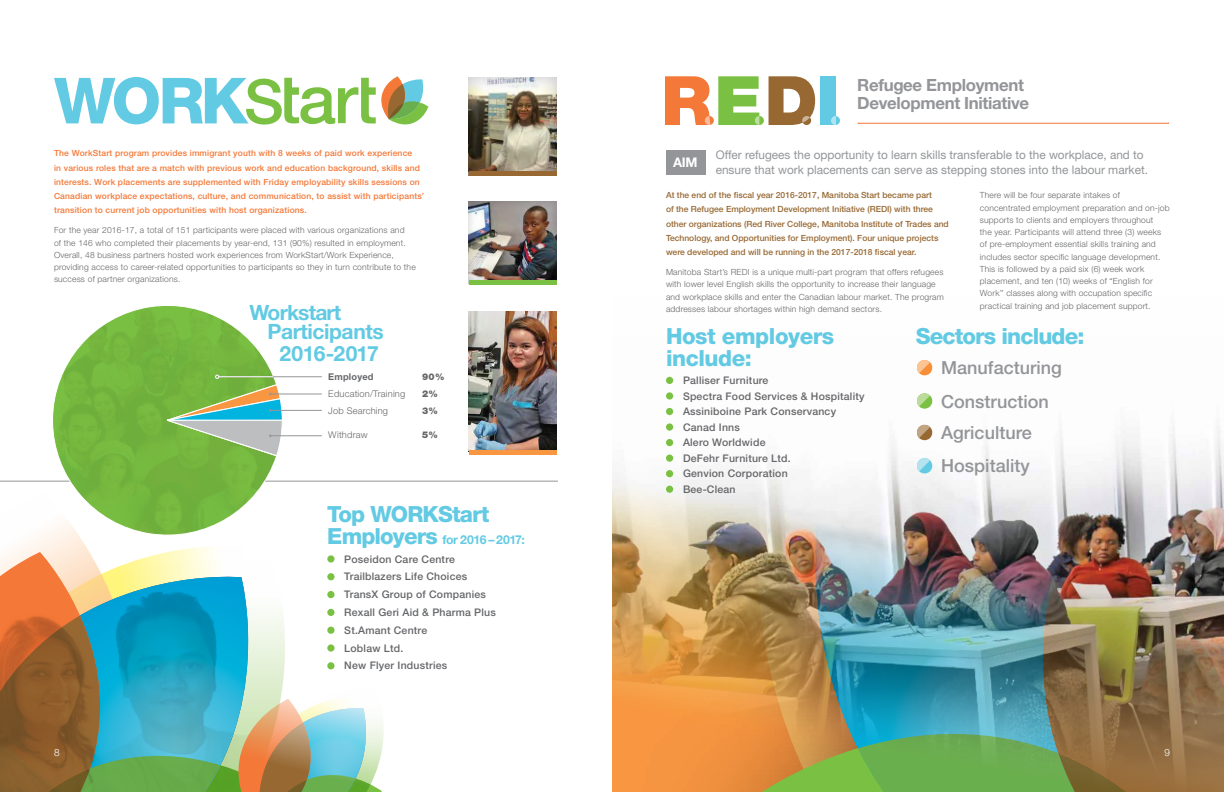
<style>
.page{position:relative;width:1224px;height:792px;background:#fff}
.page>*{position:absolute;margin:0;border:0;box-sizing:border-box;transform-origin:0 0}
.t1{font:800 22.3px "Helvetica Neue";letter-spacing:-.04em;color:#62cae3}
.t2{font:800 22.3px/22.1px "Helvetica Neue";letter-spacing:-.02em;color:#62cae3}
.t3{font:700 21.1px/19.8px "Helvetica Neue";letter-spacing:-.02em;color:#62cae3}
.t4{font:500 18.1px/33.3px "Helvetica Neue";color:#939598}
.t5{font:700 16.9px/17.9px "Helvetica Neue";letter-spacing:-.02em;color:#939598}
.t6{font:700 13.3px "Helvetica Neue";color:#fff}
.t7{font:700 12.3px "Helvetica Neue";letter-spacing:-.04em;color:#62cae3}
.t8{font:11.9px/15.2px "Helvetica Neue";color:#939598}
.t9{font:500 10.5px/15.5px "Helvetica Neue";letter-spacing:.02em;color:#656669}
.t10{font:300 10px "Helvetica Neue";color:#fff}
.t11{font:300 9.3px "Helvetica Neue";letter-spacing:.02em;color:#656669}
.t12{font:900 9.3px "Helvetica Neue";color:#656669}
.t13{font:700 9.3px "Helvetica Neue";letter-spacing:.02em;color:#656669}
.t14{font:300 8.5px/12.3px "Helvetica Neue";letter-spacing:.02em;color:#656669}
.t15{font:500 8.5px/14.3px "Helvetica Neue";letter-spacing:.02em;color:#f47837}
.t16{font:500 8.5px/14.3px "Helvetica Neue";color:#976832}
.s1{font-weight:800;font-size:22.3px}
</style>
<div class="page">
<svg style="left:612px;top:376px;width:109px;height:373px"></svg>
<svg style="left:722px;top:461px;width:50px;height:192px"></svg>
<svg style="left:636px;top:653px;width:136px;height:139px;background:#eb9440"></svg>
<svg style="left:772px;top:440px;width:240px;height:285px"></svg>
<img style="left:816px;top:493px;width:196px;height:232px">
<svg style="left:1012px;top:426px;width:212px;height:299px"></svg>
<img style="left:1032px;top:518px;width:192px;height:274px">
<svg style="left:750px;top:725px;width:425px;height:67px;background:#839854"></svg>
<svg style="left:13px;top:530px;width:167px;height:22px"></svg>
<svg style="left:54px;top:76px;width:374px;height:49px"></svg>
<div style="left:705px;top:116px;width:9px;height:9px;background:#f47837;border-radius:50%"></div>
<svg style="left:665px;top:76px;width:46px;height:49px"></svg>
<div style="left:831px;top:116px;width:9px;height:9px;background:#62cae3;border-radius:50%"></div>
<div style="left:820px;top:76px;width:16px;height:49px;background:#62cae3"></div>
<svg style="left:831px;top:116px;width:5px;height:9px"></svg>
<svg style="left:769px;top:76px;width:46px;height:49px"></svg>
<svg style="left:802px;top:116px;width:9px;height:9px"></svg>
<svg style="left:755px;top:116px;width:9px;height:9px"></svg>
<svg style="left:718px;top:76px;width:41px;height:49px;background:#93cc67"></svg>
<hr style="left:858px;top:123px;width:310px;height:1px;background:#f47837">
<hr style="left:0;top:481px;width:558px;height:1px;background:#939598">
<div style="left:666px;top:151px;width:39px;height:24px;background:#939598"></div>
<img style="left:469px;top:311px;width:88px;height:140px">
<div style="left:468px;top:77px;width:90px;height:100px;background:#000;opacity:.23"></div>
<div style="left:469px;top:201px;width:88px;height:82px;background:#000;opacity:.23"></div>
<svg style="left:51px;top:305px;width:227px;height:238px"></svg>
<hr style="left:219px;top:376px;width:103px;height:1px;background:#939598">
<hr style="left:271px;top:394px;width:51px;height:1px;background:#939598">
<hr style="left:271px;top:410px;width:51px;height:1px;background:#939598">
<hr style="left:271px;top:436px;width:51px;height:1px;background:#939598">
<svg style="left:151px;top:375px;width:132px;height:82px;background:#88ba75"></svg>
<div style="left:469px;top:171px;width:88px;height:5px;background:#976832"></div>
<hr style="left:469px;top:281px;width:88px;height:4px;background:#7ac143">
<hr style="left:469px;top:451px;width:88px;height:4px;background:#f89642">
<div style="left:666px;top:377px;width:7px;height:7px;background:#7ac143;border-radius:50%"></div>
<div style="left:666px;top:392px;width:7px;height:8px;background:#7ac143;border-radius:50%"></div>
<div style="left:666px;top:408px;width:7px;height:7px;background:#7ac143;border-radius:50%"></div>
<div style="left:666px;top:423px;width:7px;height:8px;background:#7ac143;border-radius:50%"></div>
<div style="left:666px;top:439px;width:7px;height:7px;background:#7ac143;border-radius:50%"></div>
<div style="left:666px;top:455px;width:7px;height:7px;background:#7ac143;border-radius:50%"></div>
<div style="left:666px;top:470px;width:7px;height:7px;background:#7ac143;border-radius:50%"></div>
<div style="left:666px;top:486px;width:7px;height:7px;background:#7ac143;border-radius:50%"></div>
<svg style="left:917px;top:360px;width:16px;height:16px"></svg>
<svg style="left:917px;top:393px;width:16px;height:16px"></svg>
<svg style="left:916px;top:424px;width:17px;height:17px"></svg>
<svg style="left:916px;top:457px;width:17px;height:17px"></svg>
<svg style="left:0;top:552px;width:384px;height:240px"></svg>
<p class="t15" style="left:54px;top:146px;width:372px">The WorkStart program provides immigrant youth with 8 weeks of paid work experience<br>in various roles that are a match with previous work and education background, skills and interests. Work placements are supplemented with Friday employability skills sessions on Canadian workplace expectations, culture, and communication, to assist with participants’ transition to current job opportunities with host organizations.</p>
<p class="t14" style="left:54px;top:224px;width:363px">For the year 2016-17, a total of 151 participants were placed with various organizations and<br>of the 146 who completed their placements by year-end, 131 (90%) resulted in employment.<br>Overall, 48 business partners hosted work experiences from WorkStart/Work Experience, providing access to career-related opportunities to participants so they in turn contribute to the success of partner organizations.</p>
<h2 class="t3" style="left:267px;top:302px;width:118px;text-indent:-18px">Workstart<br>Participants</h2>
<h2 class="t3" style="left:279px;top:344px;width:101px">2016-2017</h2>
<p class="t13" style="left:328px;top:371px;width:47px">Employed</p>
<p class="t12" style="left:422px;top:371px;width:24px">90%</p>
<p class="t11" style="left:328px;top:388px;width:78px">Education/Training</p>
<p class="t12" style="left:422px;top:389px;width:17px">2%</p>
<p class="t11" style="left:328px;top:405px;width:61px">Job Searching</p>
<p class="t12" style="left:422px;top:405px;width:17px">3%</p>
<p class="t11" style="left:328px;top:429px;width:41px">Withdraw</p>
<p class="t12" style="left:422px;top:430px;width:17px">5%</p>
<h1 class="t1" style="left:327px;top:501px;width:164px">Top WORKStart</h1>
<h3 class="t7" style="left:327px;top:532px;width:199px"><span class="s1">Employers</span> for 2016 – 2017:</h3>
<p class="t9" style="left:344px;top:550px;width:153px;line-height:17.8px">Poseidon Care Centre<br>Trailblazers Life Choices<br>TransX Group of Companies<br>Rexall Geri Aid &amp; Pharma Plus<br>St.Amant Centre<br>Loblaw Ltd.<br>New Flyer Industries</p>
<h3 class="t5" style="left:857px;top:75px;width:174px">Refugee Employment<br>Development Initiative</h3>
<h3 class="t8" style="left:716px;top:147px;width:434px">Offer refugees the opportunity to learn skills transferable to the workplace, and to ensure that work placements can serve as stepping stones into the labour market.</h3>
<h3 class="t6" style="left:673px;top:154px;width:26px">AIM</h3>
<p class="t16" style="left:666px;top:188px;width:284px">At the end of the fiscal year 2016-2017, Manitoba Start became part<br>of the Refugee Employment Development Initiative (REDI) with three other organizations (Red River College, Manitoba Institute of Trades and Technology, and Opportunities for Employment). Four unique projects were developed and will be running in the 2017-2018 fiscal year.</p>
<p class="t14" style="left:666px;top:266px;width:279px">Manitoba Start’s REDI is a unique multi-part program that offers refugees with lower level English skills the opportunity to increase their language and workplace skills and enter the Canadian labour market. The program addresses labour shortages within high demand sectors.</p>
<p class="t14" style="left:980px;top:189px;width:191px">There will be four separate intakes of concentrated employment preparation and on-job supports to clients and employers throughout<br>the year. Participants will attend three (3) weeks of pre-employment essential skills training and includes sector specific language development.<br>This is followed by a paid six (6) week work placement, and ten (10) weeks of “English for Work’’ classes along with occupation specific practical training and job placement support.</p>
<h1 class="t2" style="left:666px;top:325px;width:170px">Host employers include:</h1>
<p class="t9" style="left:683px;top:372px;width:183px">Palliser Furniture<br>Spectra Food Services &amp; Hospitality<br>Assiniboine Park Conservancy<br>Canad Inns<br>Alero Worldwide<br>DeFehr Furniture Ltd.<br>Genvion Corporation<br>Bee-Clean</p>
<h1 class="t1" style="left:916px;top:322px;width:170px">Sectors include:</h1>
<h3 class="t4" style="left:941px;top:351px;width:122px">Manufacturing<br>Construction</h3>
<h3 class="t4" style="left:941px;top:416px;width:92px">Agriculture<br>Hospitality</h3>
<p class="t10" style="left:54px;top:746px;width:7px">8</p>
<p class="t10" style="left:1164px;top:746px;width:7px">9</p>
</div>
